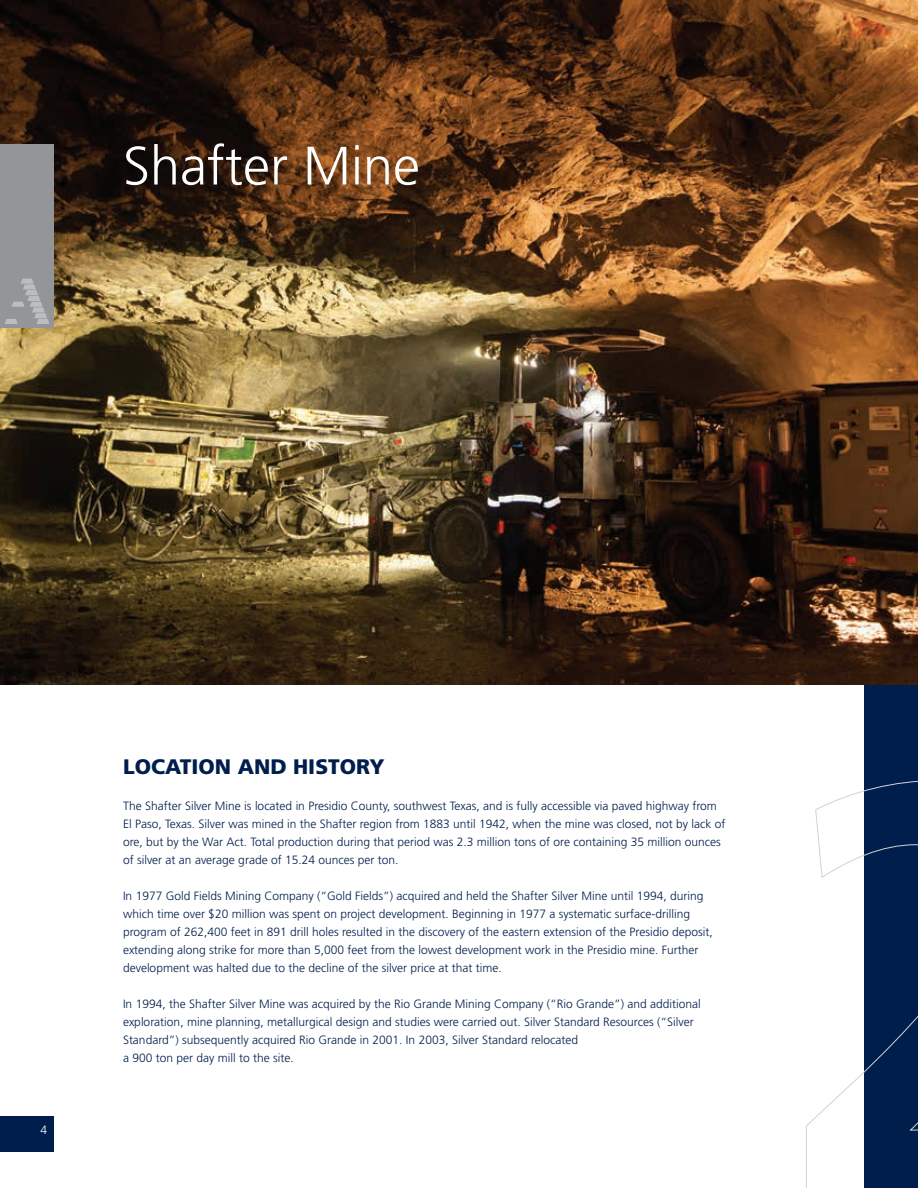
<style>
.page{position:relative;width:918px;height:1188px;background:#fff}
.page>*{position:absolute;margin:0;border:0;box-sizing:border-box;transform-origin:0 0}
.t1{font:300 54px "Frutiger";color:#fff}
.t2{font:900 21px "Frutiger";color:#001e4c}
.t3{font:300 12px/18px "Frutiger";color:#001e4c}
.t4{font:300 12px "Frutiger";color:#fff}
</style>
<div class="page">
<div style="left:864px;top:0;width:54px;height:1188px;background:#001e4c"></div>
<img style="left:0;top:0;width:918px;height:684px">
<svg style="left:806px;top:780px;width:112px;height:408px"></svg>
<div style="left:0;top:144px;width:54px;height:184px;background:#939598"></div>
<svg style="left:5px;top:279px;width:45px;height:45px"></svg>
<div style="left:0;top:1116px;width:54px;height:35px;background:#001e4c"></div>
<h1 class="t1" style="left:123px;top:135px;width:298px">Shafter Mine</h1>
<p class="t4" style="left:41px;top:1123px;width:8px">4</p>
<h2 class="t2" style="left:123px;top:754px;width:263px">LOCATION AND HISTORY</h2>
<p class="t3" style="left:123px;top:797px;width:604px">The Shafter Silver Mine is located in Presidio County, southwest Texas, and is fully accessible via paved highway from El Paso, Texas. Silver was mined in the Shafter region from 1883 until 1942, when the mine was closed, not by lack of ore, but by the War Act. Total production during that period was 2.3 million tons of ore containing 35 million ounces of silver at an average grade of 15.24 ounces per ton.</p>
<p class="t3" style="left:123px;top:887px;width:591px">In 1977 Gold Fields Mining Company (“Gold Fields”) acquired and held the Shafter Silver Mine until 1994, during which time over $20 million was spent on project development. Beginning in 1977 a systematic surface-drilling program of 262,400 feet in 891 drill holes resulted in the discovery of the eastern extension of the Presidio deposit, extending along strike for more than 5,000 feet from the lowest development work in the Presidio mine. Further development was halted due to the decline of the silver price at that time.</p>
<p class="t3" style="left:123px;top:995px;width:579px">In 1994, the Shafter Silver Mine was acquired by the Rio Grande Mining Company (“Rio Grande”) and additional exploration, mine planning, metallurgical design and studies were carried out. Silver Standard Resources (“Silver Standard”) subsequently acquired Rio Grande in 2001. In 2003, Silver Standard relocated<br>a 900 ton per day mill to the site.</p>
</div>
